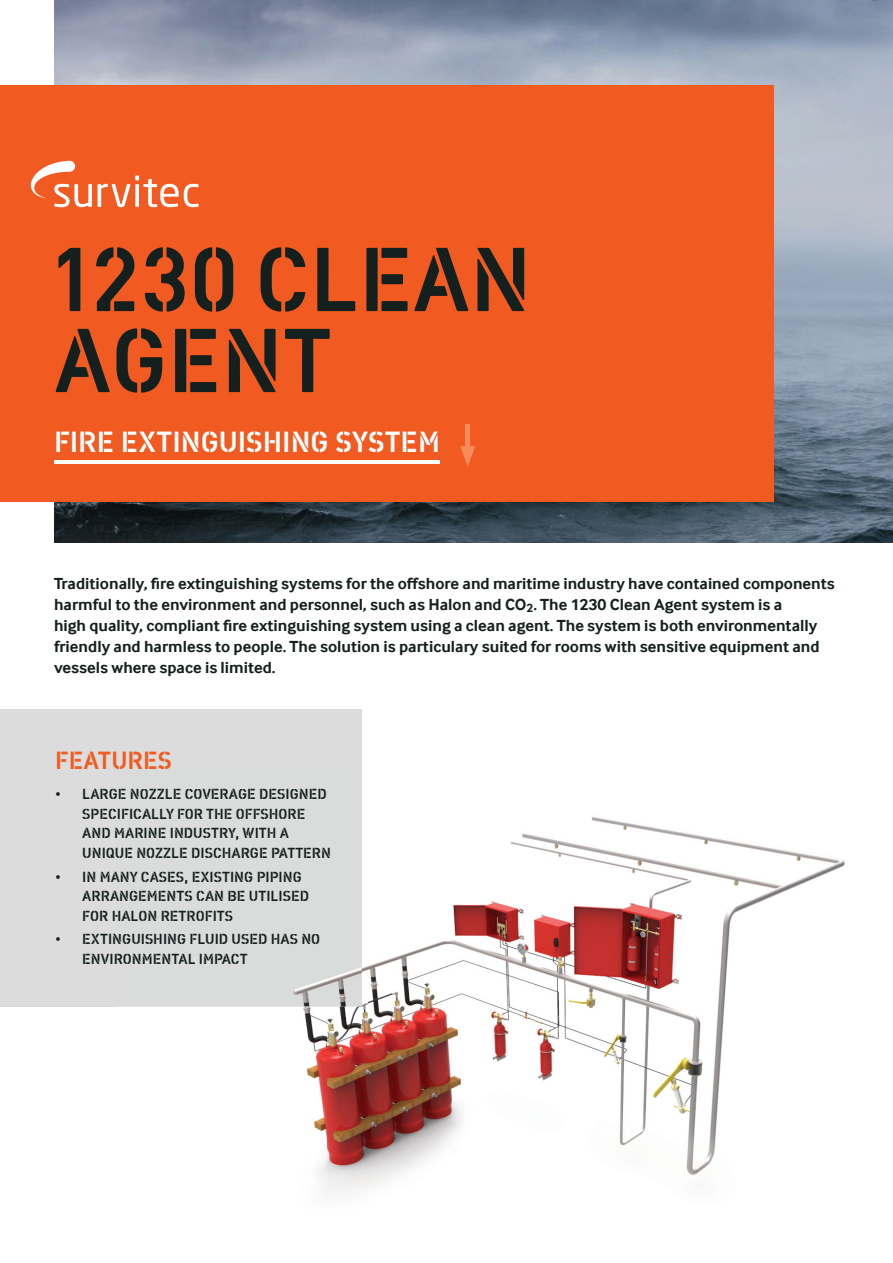
<style>
.page{position:relative;width:893px;height:1263px;background:#fff}
.page>*{position:absolute;margin:0;border:0;box-sizing:border-box;transform-origin:0 0}
.t1{font:93px/81px "Vtg Stencil DIN";color:#14201e}
.t2{font:30px "Vtg Stencil DIN";color:#fff}
.t3{font:25.5px "Vtg Stencil DIN";color:#f15a21}
.t4{font:700 16.5px/21px "Inter Face";color:#14201e}
.t5{font:15px/19.5px "Vtg Stencil DIN";color:#14201e}
</style>
<div class="page">
<div style="left:0;top:709px;width:362px;height:297px;background:#dbdcdb"></div>
<img style="left:54px;top:0;width:839px;height:542px">
<div style="left:0;top:85px;width:774px;height:416px;background:#f15a21"></div>
<hr style="left:54px;top:460px;width:386px;height:3px;background:#fff">
<svg style="left:98px;top:175px;width:101px;height:32px"></svg>
<svg style="left:31px;top:161px;width:61px;height:46px"></svg>
<div style="left:465px;top:425px;width:5px;height:29px;background:#f68a58"></div>
<svg style="left:460px;top:446px;width:15px;height:21px"></svg>
<img style="left:327px;top:817px;width:518px;height:381px">
<img style="left:117px;top:1006px;width:210px;height:190px">
<img style="left:293px;top:817px;width:69px;height:189px">
<img style="left:293px;top:817px;width:12px;height:2px">
<img style="left:293px;top:847px;width:37px;height:11px">
<img style="left:293px;top:871px;width:9px;height:13px">
<img style="left:293px;top:891px;width:16px;height:10px">
<img style="left:293px;top:934px;width:27px;height:10px">
<h1 class="t1" style="left:54px;top:249px;width:479px">1230 CLEAN<br>AGENT</h1>
<h2 class="t2" style="left:54px;top:430px;width:387px">FIRE EXTINGUISHING SYSTEM</h2>
<p class="t4" style="left:54px;top:573px;width:782px">Traditionally, fire extinguishing systems for the offshore and maritime industry have contained components harmful to the environment and personnel, such as Halon and CO<sub>2</sub>. The 1230 Clean Agent system is a<br>high quality, compliant fire extinguishing system using a clean agent. The system is both environmentally friendly and harmless to people. The solution is particulary suited for rooms with sensitive equipment and vessels where space is limited.</p>
<h3 class="t3" style="left:55px;top:751px;width:118px">FEATURES</h3>
<p class="t5" style="left:82px;top:786px;width:250px;text-indent:-27px">• LARGE NOZZLE COVERAGE DESIGNED<br>SPECIFICALLY FOR THE OFFSHORE<br>AND MARINE INDUSTRY, WITH A<br>UNIQUE NOZZLE DISCHARGE PATTERN</p>
<p class="t5" style="left:82px;top:868px;width:228px;text-indent:-27px">• IN MANY CASES, EXISTING PIPING<br>ARRANGEMENTS CAN BE UTILISED<br>FOR HALON RETROFITS</p>
<p class="t5" style="left:82px;top:931px;width:239px;text-indent:-27px">• EXTINGUISHING FLUID USED HAS NO<br>ENVIRONMENTAL IMPACT</p>
</div>
